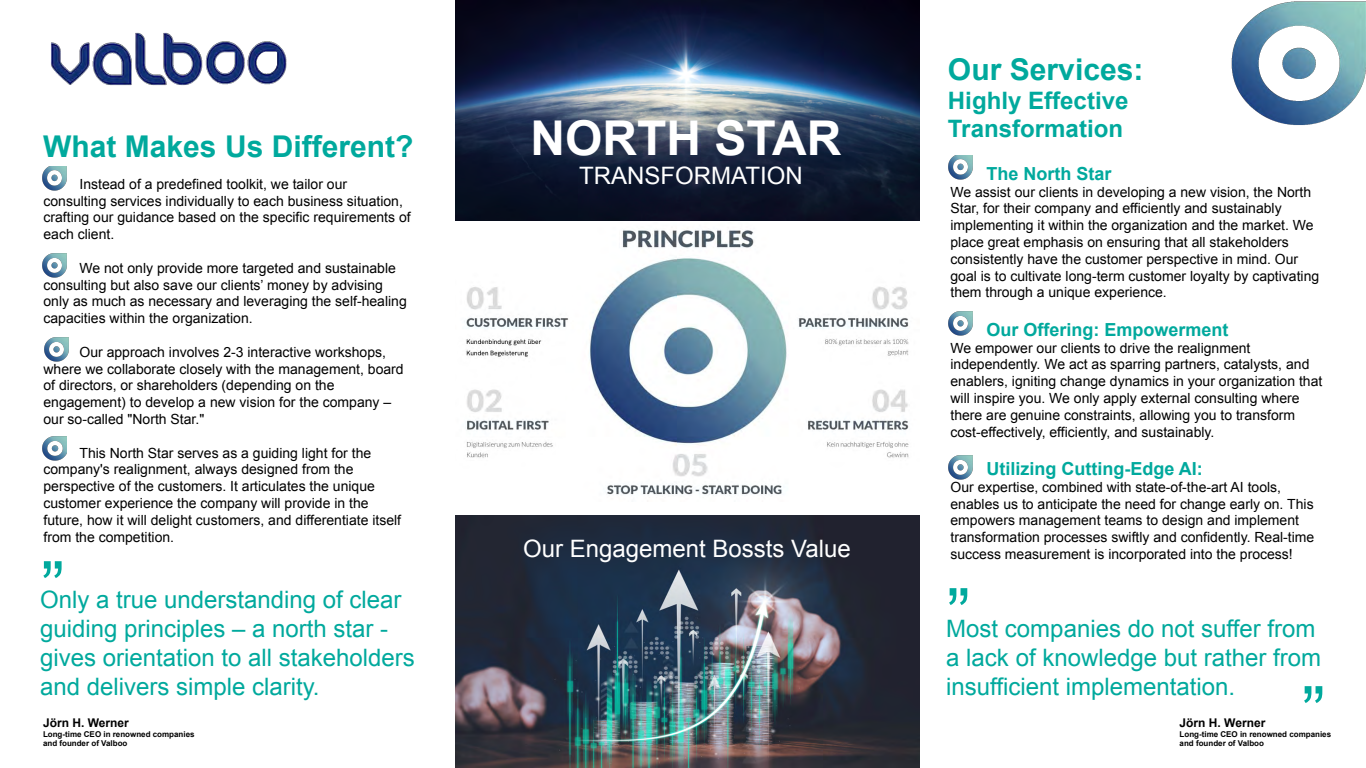
<style>
.page{position:relative;width:1366px;height:768px;background:#fff}
.page>*{position:absolute;margin:0;border:0;box-sizing:border-box;transform-origin:0 0}
.t1{font:72px "Arial";color:#00a99d}
.t2{font:700 48px "Arial";color:#fff}
.t3{font:700 30px "Arial";color:#00a99d}
.t4{font:24px/28.8px "Arial";color:#00a99d}
.t5{font:24px "Arial";color:#fff}
.t6{font:700 24px/28.8px "Arial";color:#00a99d}
.t7{font:700 18px "Arial";color:#00a99d}
.t8{font:14px/16.8px "Arial";color:#000}
.t9{font:700 12px "Arial";color:#000}
.t10{font:700 8px/9.6px "Arial";color:#000}
</style>
<div class="page">
<img style="left:1231px;top:1px;width:135px;height:124px">
<img style="left:51px;top:32px;width:236px;height:54px">
<img style="left:455px;top:0;width:465px;height:496px">
<img style="left:948px;top:155px;width:25px;height:25px">
<img style="left:948px;top:311px;width:25px;height:25px">
<img style="left:948px;top:455px;width:25px;height:25px">
<img style="left:42px;top:166px;width:25px;height:25px">
<img style="left:42px;top:253px;width:25px;height:25px">
<img style="left:44px;top:337px;width:25px;height:25px">
<img style="left:42px;top:436px;width:25px;height:25px">
<img style="left:455px;top:515px;width:465px;height:253px">
<h3 class="t3" style="left:43px;top:127px;width:372px">What Makes Us Different?</h3>
<p class="t8" style="left:43px;top:176px;width:369px;text-indent:36px">Instead of a predefined toolkit, we tailor our consulting services individually to each business situation, crafting our guidance based on the specific requirements of each client.</p>
<p class="t8" style="left:43px;top:260px;width:365px;text-indent:36px">We not only provide more targeted and sustainable consulting but also save our clients’ money by advising only as much as necessary and leveraging the self-healing capacities within the organization.</p>
<p class="t8" style="left:43px;top:344px;width:362px;text-indent:36px">Our approach involves 2-3 interactive workshops, where we collaborate closely with the management, board of directors, or shareholders (depending on the engagement) to develop a new vision for the company – our so-called "North Star."</p>
<p class="t8" style="left:43px;top:444px;width:359px;text-indent:36px">This North Star serves as a guiding light for the company's realignment, always designed from the perspective of the customers. It articulates the unique customer experience the company will provide in the future, how it will delight customers, and differentiate itself from the competition.</p>
<h1 class="t1" style="left:41px;top:496px;width:25px">„</h1>
<h3 class="t4" style="left:40px;top:586px;width:376px">Only a true understanding of clear guiding principles – a north star - gives orientation to all stakeholders and delivers simple clarity.</h3>
<p class="t9" style="left:43px;top:715px;width:87px">Jörn H. Werner</p>
<p class="t10" style="left:43px;top:729px;width:153px">Long-time CEO in renowned companies and founder of Valboo</p>
<h2 class="t2" style="left:530px;top:107px;width:313px">NORTH STAR</h2>
<h3 class="t5" style="left:579px;top:160px;width:225px">TRANSFORMATION</h3>
<h3 class="t5" style="left:523px;top:533px;width:329px">Our Engagement Bossts Value</h3>
<h3 class="t3" style="left:948px;top:49px;width:197px">Our Services:</h3>
<h3 class="t6" style="left:948px;top:87px;width:182px">Highly Effective<br>Transformation</h3>
<p class="t7" style="left:986px;top:162px;width:127px">The North Star</p>
<p class="t8" style="left:950px;top:184px;width:370px">We assist our clients in developing a new vision, the North Star, for their company and efficiently and sustainably implementing it within the organization and the market. We place great emphasis on ensuring that all stakeholders consistently have the customer perspective in mind. Our goal is to cultivate long-term customer loyalty by captivating them through a unique experience.</p>
<p class="t7" style="left:986px;top:318px;width:244px">Our Offering: Empowerment</p>
<p class="t8" style="left:950px;top:340px;width:373px">We empower our clients to drive the realignment independently. We act as sparring partners, catalysts, and enablers, igniting change dynamics in your organization that will inspire you. We only apply external consulting where there are genuine constraints, allowing you to transform cost-effectively, efficiently, and sustainably.</p>
<p class="t7" style="left:986px;top:457px;width:218px">Utilizing Cutting-Edge AI:</p>
<p class="t8" style="left:950px;top:479px;width:365px">Our expertise, combined with state-of-the-art AI tools, enables us to anticipate the need for change early on. This empowers management teams to design and implement transformation processes swiftly and confidently. Real-time success measurement is incorporated into the process!</p>
<h1 class="t1" style="left:947px;top:523px;width:25px">„</h1>
<h3 class="t4" style="left:946px;top:615px;width:376px">Most companies do not suffer from a lack of knowledge but rather from insufficient implementation.</h3>
<h1 class="t1" style="left:1302px;top:621px;width:25px">„</h1>
<p class="t9" style="left:1180px;top:715px;width:87px">Jörn H. Werner</p>
<p class="t10" style="left:1180px;top:729px;width:153px">Long-time CEO in renowned companies and founder of Valboo</p>
</div>
